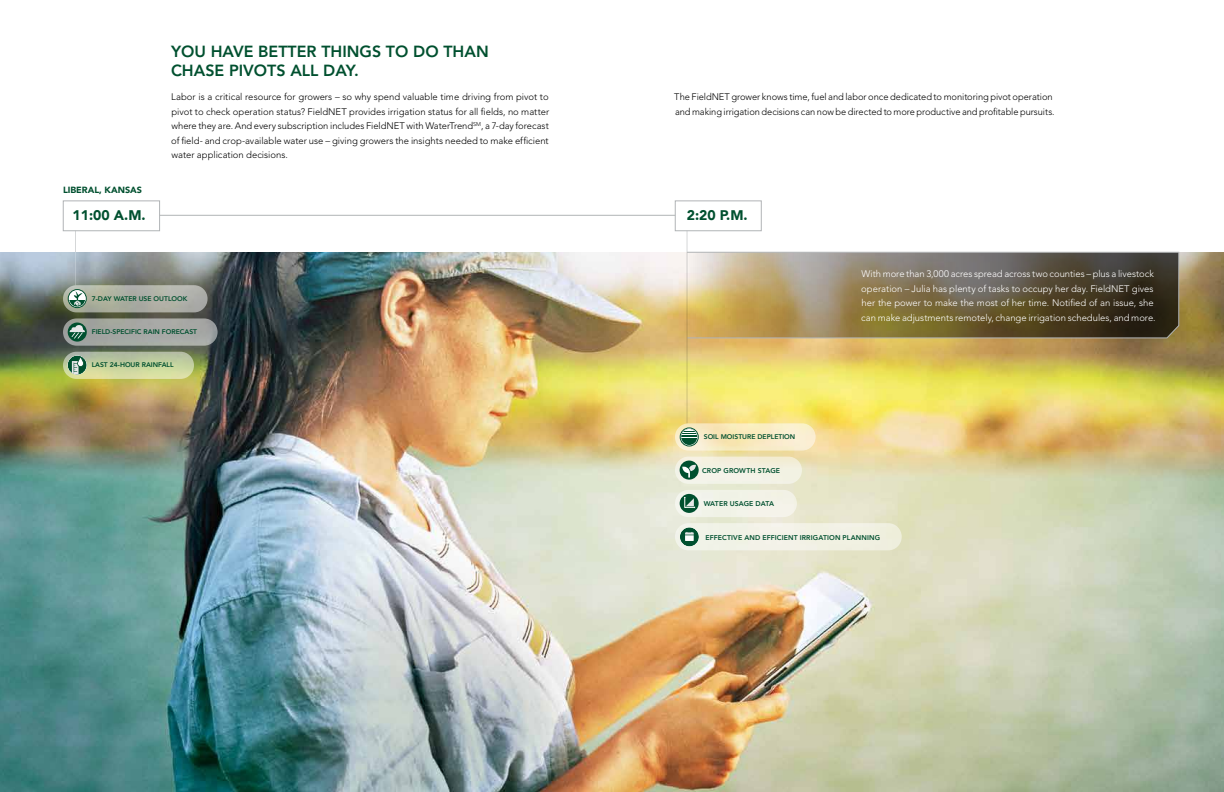
<style>
.page{position:relative;width:1224px;height:792px;background:#fff}
.page>*{position:absolute;margin:0;border:0;box-sizing:border-box;transform-origin:0 0}
.t1{font:800 16px/19px "Avenir LT Std";color:#00502f}
.t2{font:900 14px "Avenir";color:#00502f}
.t3{font:300 9.5px/14.5px "Avenir LT Std";letter-spacing:-.005em;color:#000;text-align:justify}
.t4{font:300 9.5px/14.5px "Avenir LT Std";color:#fff}
.t5{font:900 9px "Avenir";color:#00502f}
.t6{font:800 6.9px "Avenir LT Std";letter-spacing:.02em;color:#00502f}
.t7{font:800 6.9px "Avenir LT Std";letter-spacing:-.01em;color:#00502f}
.t8{font:800 6.8px "Avenir";color:#00502f}
</style>
<div class="page">
<img style="left:0;top:252px;width:1224px;height:540px">
<hr style="left:160px;top:215px;width:515px;height:1px;background:#b1b4b6">
<svg style="left:688px;top:252px;width:491px;height:86px;background:#7f7152"></svg>
<svg style="left:63px;top:352px;width:131px;height:27px;background:#c5cf9f"></svg>
<svg style="left:68px;top:356px;width:19px;height:19px"></svg>
<svg style="left:72px;top:356px;width:12px;height:19px"></svg>
<svg style="left:63px;top:285px;width:145px;height:27px;background:#adafa3"></svg>
<div style="left:68px;top:289px;width:19px;height:19px;border:1px solid #00502f;border-radius:50%"></div>
<svg style="left:69px;top:291px;width:16px;height:16px"></svg>
<svg style="left:69px;top:301px;width:16px;height:6px"></svg>
<svg style="left:74px;top:291px;width:9px;height:15px"></svg>
<div style="left:63px;top:318px;width:155px;height:28px;background:#a5a7a4;border-radius:14px"></div>
<svg style="left:68px;top:323px;width:19px;height:19px"></svg>
<svg style="left:70px;top:325px;width:15px;height:14px"></svg>
<svg style="left:675px;top:457px;width:127px;height:27px;background:#f2f0e1"></svg>
<svg style="left:680px;top:461px;width:19px;height:19px"></svg>
<svg style="left:682px;top:465px;width:14px;height:13px"></svg>
<svg style="left:675px;top:423px;width:141px;height:28px;background:#f7e9c2"></svg>
<div style="left:675px;top:523px;width:227px;height:27px;background:#f1f2e6;border-radius:14px"></div>
<div style="left:680px;top:527px;width:19px;height:19px;background:#00502f;border-radius:50%"></div>
<svg style="left:685px;top:532px;width:9px;height:9px"></svg>
<div style="left:675px;top:490px;width:122px;height:27px;background:#f3f3e7;border-radius:14px"></div>
<svg style="left:680px;top:494px;width:19px;height:19px"></svg>
<div style="left:680px;top:427px;width:19px;height:20px;border:1px solid #00502f;border-radius:50%"></div>
<div style="left:681px;top:429px;width:16px;height:16px;background:#00502f;border-radius:50%"></div>
<svg style="left:681px;top:429px;width:16px;height:9px"></svg>
<hr style="left:75px;top:231px;width:1px;height:54px;background:#b1b4b6">
<div style="left:63px;top:201px;width:97px;height:30px;border:1px solid #b1b4b6"></div>
<hr style="left:687px;top:231px;width:1px;height:192px;background:#b1b4b6">
<div style="left:675px;top:201px;width:87px;height:30px;border:1px solid #b1b4b6"></div>
<p class="t5" style="left:63px;top:182px;width:80px">LIBERAL, KANSAS</p>
<h1 class="t1" style="left:171px;top:42px;width:319px">YOU HAVE BETTER THINGS TO DO THAN<br>CHASE PIVOTS ALL DAY.</h1>
<p class="t3" style="left:171px;top:90px;width:380px">Labor is a critical resource for growers – so why spend valuable time driving from pivot to pivot to check operation status? FieldNET provides irrigation status for all fields, no matter where they are. And every subscription includes FieldNET with WaterTrend<sup>SM</sup>, a 7-day forecast of field- and crop-available water use – giving growers the insights needed to make efficient water application decisions.</p>
<p class="t3" style="left:674px;top:90px;width:382px">The FieldNET grower knows time, fuel and labor once dedicated to monitoring pivot operation and making irrigation decisions can now be directed to more productive and profitable pursuits.</p>
<h2 class="t2" style="left:73px;top:203px;width:75px">11:00 A.M.</h2>
<h2 class="t2" style="left:687px;top:203px;width:62px">2:20 P.M.</h2>
<p class="t8" style="left:92px;top:293px;width:97px">7-DAY WATER USE OUTLOOK</p>
<p class="t8" style="left:92px;top:327px;width:107px">FIELD-SPECIFIC RAIN FORECAST</p>
<p class="t8" style="left:92px;top:359px;width:83px">LAST 24-HOUR RAINFALL</p>
<p class="t8" style="left:704px;top:432px;width:93px">SOIL MOISTURE DEPLETION</p>
<p class="t6" style="left:702px;top:467px;width:80px">CROP GROWTH STAGE</p>
<p class="t7" style="left:704px;top:499px;width:72px">WATER USAGE DATA</p>
<p class="t4" style="left:861px;top:267px;width:296px">With more than 3,000 acres spread across two counties – plus a livestock operation – Julia has plenty of tasks to occupy her day. FieldNET gives her the power to make the most of her time. Notified of an issue, she can make adjustments remotely, change irrigation schedules, and more.</p>
<p class="t6" style="left:705px;top:533px;width:176px">EFFECTIVE AND EFFICIENT IRRIGATION PLANNING</p>
</div>
